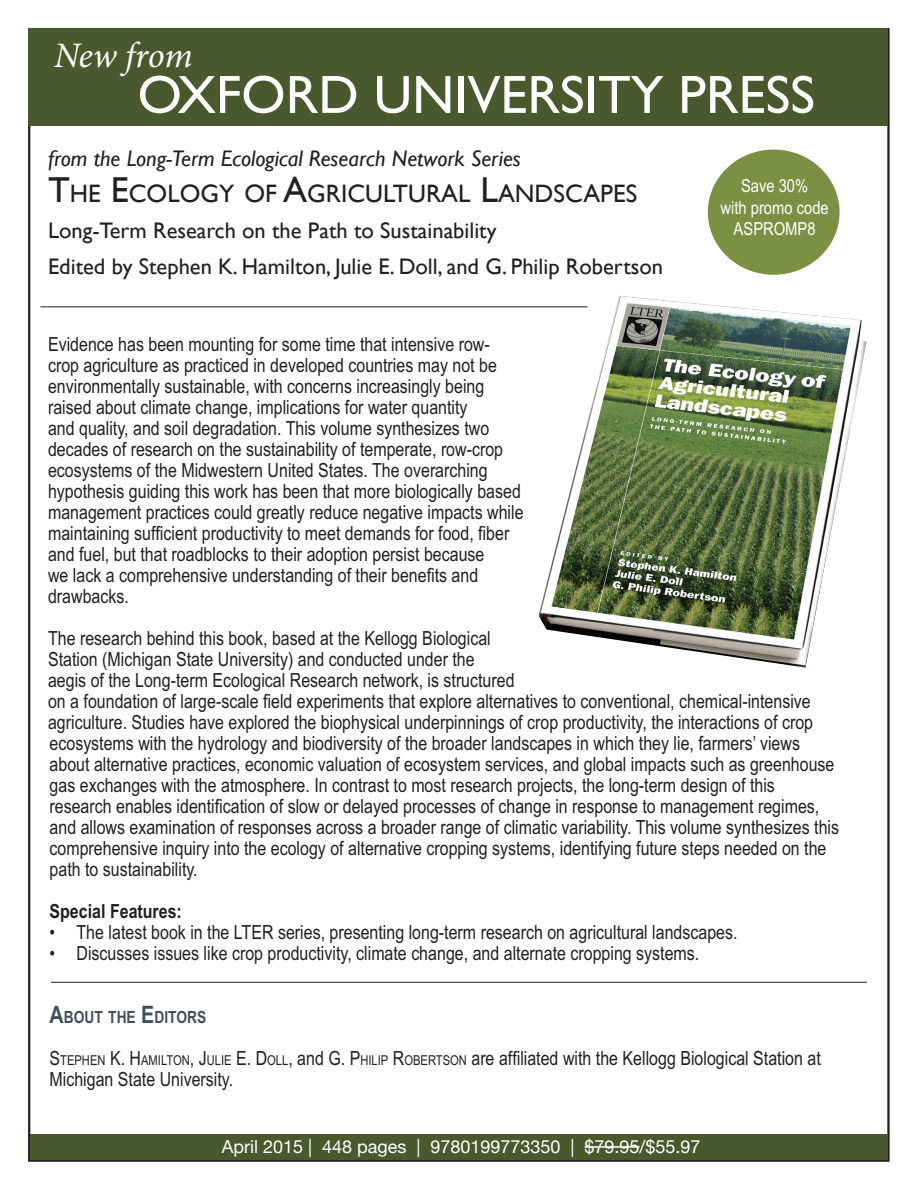
<style>
.page{position:relative;width:918px;height:1188px;background:#fff}
.page>*{position:absolute;margin:0;border:0;box-sizing:border-box;transform-origin:0 0}
.t1{font:54px "Gill Sans";color:#fff}
.t2{font:italic 36px "Minion Pro";letter-spacing:-.01em;color:#fff}
.t3{font:25.2px "Gill Sans";color:#231f20}
.t4{font:22.5px "Gill Sans";color:#231f20}
.t5{font:italic 22.5px "Gill Sans";color:#231f20}
.t6{font:19.5px/21px "Arial Narrow";color:#231f20}
.t7{font:700 19.5px "Arial Narrow";color:#231f20}
.t8{font:18px "Helvetica Neue";color:#fff}
.t9{font:18px "Arial Narrow";color:#fff}
.t10{font:700 16.8px "Arial Narrow";color:#414f5a}
.s1{font-size:36px}
.s2{font-size:24px}
.s3{font-style:inherit}
.s4{font-size:13.65px}
</style>
<div class="page">
<div style="left:28px;top:28px;width:859px;height:97px;background:#49592d"></div>
<div style="left:30px;top:1134px;width:857px;height:26px;background:#49592d"></div>
<hr style="left:585px;top:1146px;width:55px;height:2px;background:#fff">
<img style="left:539px;top:296px;width:327px;height:372px">
<hr style="left:40px;top:306px;width:548px;height:1px;background:#231f20">
<hr style="left:51px;top:982px;width:816px;height:1px;background:#231f20">
<div style="left:708px;top:150px;width:132px;height:125px;background:#7b9043;border-radius:50%"></div>
<p class="t2" style="left:54px;top:31px;width:140px">New from</p>
<p class="t1" style="left:138px;top:63px;width:679px">OXFORD UNIVERSITY PRESS</p>
<p class="t5" style="left:48px;top:146px;width:474px">from the Long-Term Ecological Research Network Series</p>
<p class="t3" style="left:48px;top:179px;width:591px"><span class="s1">T</span>HE <span class="s1">E</span>COLOGY OF <span class="s1">A</span>GRICULTURAL <span class="s1">L</span>ANDSCAPES</p>
<p class="t4" style="left:48px;top:218px;width:450px">Long-Term Research on the Path to Sustainability</p>
<p class="t4" style="left:48px;top:254px;width:617px">Edited by Stephen K. Hamilton, Julie E. Doll, and G. Philip Robertson</p>
<p class="t9" style="left:741px;top:175px;width:69px">Save 30%</p>
<p class="t9" style="left:721px;top:197px;width:110px">with promo code</p>
<p class="t9" style="left:734px;top:218px;width:84px">ASPROMP8</p>
<p class="t6" style="left:48px;top:334px;width:477px">Evidence has been mounting for some time that intensive row&shy;crop agriculture as practiced in developed countries may not be environmentally sustainable, with concerns increasingly being raised about climate change, implications for water quantity<br>and quality, and soil degradation. This volume synthesizes two decades of research on the sustainability of temperate, row-crop ecosystems of the Midwestern United States. The overarching hypothesis guiding this work has been that more biologically based management practices could greatly reduce negative impacts while maintaining sufficient productivity to meet demands for food, fiber and fuel, but that roadblocks to their adoption persist because<br>we lack a comprehensive understanding of their benefits and drawbacks.</p>
<p class="t6" style="left:48px;top:628px;width:793px">The research behind this book, based at the Kellogg Biological<br>Station (Michigan State University) and conducted under the<br>aegis of the Long-term Ecological Research network, is structured<br>on a foundation of large-scale field experiments that explore alternatives to conventional, chemical-intensive agriculture. Studies have explored the biophysical underpinnings of crop productivity, the interactions of crop ecosystems with the hydrology and biodiversity of the broader landscapes in which they lie, farmers’ views about alternative practices, economic valuation of ecosystem services, and global impacts such as greenhouse gas exchanges with the atmosphere. In contrast to most research projects, the long-term design of this research enables identification of slow or delayed processes of change in response to management regimes, and allows examination of responses across a broader range of climatic variability. This volume synthesizes this comprehensive inquiry into the ecology of alternative cropping systems, identifying future steps needed on the path to sustainability.</p>
<p class="t7" style="left:50px;top:900px;width:134px">Special Features:</p>
<p class="t6" style="left:50px;top:922px;width:690px">• The latest book in the LTER series, presenting long-term research on agricultural landscapes.</p>
<p class="t6" style="left:50px;top:943px;width:651px">• Discusses issues like crop productivity, climate change, and alternate cropping systems.</p>
<p class="t10" style="left:50px;top:1007px;width:158px"><span class="s2">A</span>BOUT THE <span class="s2">E</span>DITORS</p>
<p class="t6" style="left:50px;top:1048px;width:773px"><span class="s3">S</span><span class="s4">TEPHEN</span> <span class="s3">K. H</span><span class="s4">AMILTON</span><span class="s3">, J</span><span class="s4">ULIE</span> <span class="s3">E. D</span><span class="s4">OLL</span><span class="s3">,</span> and <span class="s3">G. P</span><span class="s4">HILIP</span> <span class="s3">R</span><span class="s4">OBERTSON</span> are affiliated with the Kellogg Biological Station at<br>Michigan State University.</p>
<p class="t8" style="left:222px;top:1136px;width:480px">April 2015 | 448 pages | 9780199773350 | $79.95/$55.97</p>
</div>
